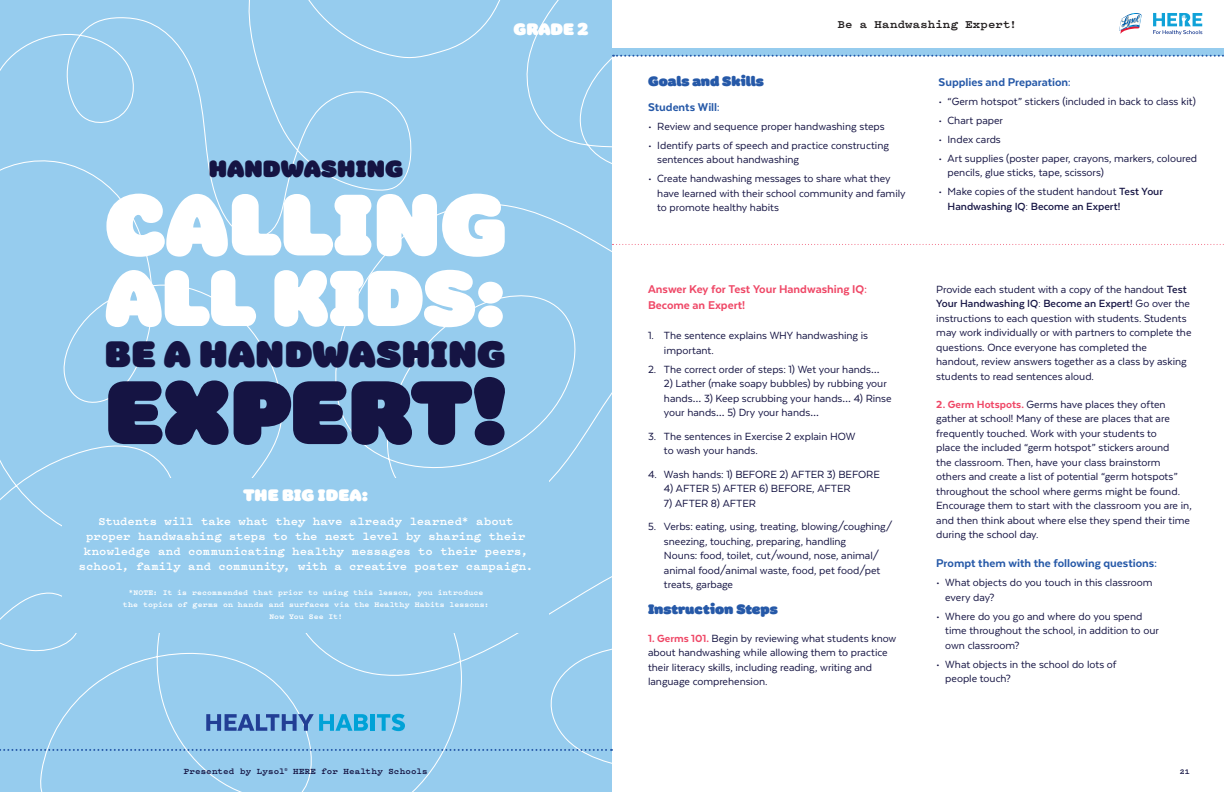
<style>
.page{position:relative;width:1224px;height:792px;background:#fff}
.page>*{position:absolute;margin:0;border:0;box-sizing:border-box;transform-origin:0 0}
.t1{font:91px "Colette Ultra Jumbo";color:#151443}
.t2{font:88px "Colette Ultra Jumbo";letter-spacing:.005em;color:#fff}
.t3{font:80px "Colette Ultra Jumbo";letter-spacing:-.01em;color:#fff}
.t4{font:37.5px "Colette Ultra Jumbo";letter-spacing:.01em;color:#151443}
.t5{font:24px "Colette Ultra Jumbo";letter-spacing:.005em;color:#151443}
.t6{font:17px "Colette Ultra Jumbo";letter-spacing:.005em;color:#fff}
.t7{font:14px "Colette Ultra Jumbo";color:#2659a8}
.t8{font:800 13px "Texta";color:#2659a8}
.t9{font:800 13px/15.6px "Texta";color:#ef4867}
.t10{font:12px/14.5px "Texta";letter-spacing:-.005em;color:#151443}
.t11{font:700 12px/15px "Pitch";letter-spacing:.005em;color:#fff;text-align:center}
.t12{font:700 12px/14.5px "Texta";color:#151443}
.t13{font:700 12px "Pitch";letter-spacing:.015em;color:#231f20}
.t14{font:700 9px "Pitch";letter-spacing:.02em;color:#151443}
.t15{font:700 8px/12px "Pitch";letter-spacing:.02em;color:#fff;text-align:center}
.t16{font:700 8px "Pitch";color:#151443}
.s1{font-weight:800;color:#ef4867}
.s2{font-weight:400}
.s3{font-weight:700}
</style>
<div class="page">
<div style="left:612px;top:48px;width:612px;height:7px;background:#96ccee"></div>
<svg style="left:1119px;top:13px;width:23px;height:21px"></svg>
<svg style="left:1153px;top:13px;width:49px;height:22px"></svg>
<svg style="left:613px;top:55px;width:611px;height:2px"></svg>
<svg style="left:612px;top:244px;width:612px;height:1px"></svg>
<div style="left:0;top:0;width:612px;height:792px;background:#96ccee"></div>
<div style="left:63px;top:478px;width:486px;height:155px;background:#96ccee"></div>
<svg style="left:0;top:749px;width:612px;height:2px"></svg>
<svg style="left:206px;top:714px;width:162px;height:17px"></svg>
<hr style="left:371px;top:714px;width:4px;height:17px;background:#00a2d7">
<svg style="left:377px;top:714px;width:28px;height:17px"></svg>
<h3 class="t5" style="left:209px;top:150px;width:196px">HANDWASHING</h3>
<h3 class="t6" style="left:513px;top:16px;width:77px">GRADE 2</h3>
<h2 class="t2" style="left:105px;top:157px;width:404px">CALLING</h2>
<h3 class="t3" style="left:105px;top:237px;width:404px">ALL KIDS:</h3>
<h3 class="t4" style="left:105px;top:325px;width:402px">BE A HANDWASHING</h3>
<h1 class="t1" style="left:105px;top:343px;width:406px">EXPERT!</h1>
<h3 class="t6" style="left:243px;top:482px;width:127px">THE BIG IDEA:</h3>
<p class="t11" style="left:79px;top:513px;width:456px">Students will take what they have already learned* about proper handwashing steps to the next level by sharing their knowledge and communicating healthy messages to their peers, school, family and community, with a creative poster campaign.</p>
<p class="t15" style="left:123px;top:586px;width:368px">*NOTE: It is recommended that prior to using this lesson, you introduce the topics of germs on hands and surfaces via the Healthy Habits lessons:<br>Now You See It!</p>
<p class="t14" style="left:184px;top:765px;width:245px">Presented by Lysol<sup>®</sup> HERE for Healthy Schools</p>
<p class="t13" style="left:838px;top:16px;width:180px">Be a Handwashing Expert!</p>
<p class="t7" style="left:648px;top:71px;width:117px">Goals and Skills</p>
<p class="t8" style="left:648px;top:100px;width:73px">Students Will:</p>
<p class="t10" style="left:648px;top:119px;width:238px">• Review and sequence proper handwashing steps</p>
<p class="t10" style="left:657px;top:138px;width:233px;text-indent:-9px">• Identify parts of speech and practice constructing sentences about handwashing</p>
<p class="t10" style="left:657px;top:172px;width:250px;text-indent:-9px">• Create handwashing messages to share what they have learned with their school community and family to promote healthy habits</p>
<p class="t9" style="left:648px;top:282px;width:221px">Answer Key for Test Your Handwashing IQ:<br>Become an Expert!</p>
<p class="t10" style="left:664px;top:328px;width:206px;text-indent:-16px">1. The sentence explains WHY handwashing is important.</p>
<p class="t10" style="left:648px;top:362px;width:233px">2. The correct order of steps: 1) Wet your hands…</p>
<p class="t10" style="left:664px;top:376px;width:229px">2) Lather (make soapy bubbles) by rubbing your hands… 3) Keep scrubbing your hands… 4) Rinse your hands… 5) Dry your hands…</p>
<p class="t10" style="left:664px;top:429px;width:193px;text-indent:-16px">3. The sentences in Exercise 2 explain HOW to wash your hands.</p>
<p class="t10" style="left:648px;top:467px;width:233px">4. Wash hands: 1) BEFORE 2) AFTER 3) BEFORE</p>
<p class="t10" style="left:664px;top:481px;width:188px">4) AFTER 5) AFTER 6) BEFORE, AFTER</p>
<p class="t10" style="left:664px;top:496px;width:93px">7) AFTER 8) AFTER</p>
<p class="t10" style="left:664px;top:519px;width:230px;text-indent:-16px">5. Verbs: eating, using, treating, blowing/coughing/ sneezing, touching, preparing, handling<br>Nouns: food, toilet, cut/wound, nose, animal/ animal food/animal waste, food, pet food/pet treats, garbage</p>
<p class="t7" style="left:648px;top:598px;width:131px">Instruction Steps</p>
<p class="t10" style="left:648px;top:631px;width:250px"><span class="s1">1. Germs 101.</span> Begin by reviewing what students know about handwashing while allowing them to practice their literacy skills, including reading, writing and language comprehension.</p>
<p class="t8" style="left:939px;top:75px;width:134px">Supplies and Preparation:</p>
<p class="t10" style="left:939px;top:94px;width:259px">• “Germ hotspot” stickers (included in back to class kit)</p>
<p class="t10" style="left:939px;top:113px;width:66px">• Chart paper</p>
<p class="t10" style="left:939px;top:132px;width:64px">• Index cards</p>
<p class="t10" style="left:948px;top:151px;width:251px;text-indent:-9px">• Art supplies (poster paper, crayons, markers, coloured pencils, glue sticks, tape, scissors)</p>
<p class="t12" style="left:948px;top:184px;width:217px;text-indent:-9px"><span class="s2">• Make copies of the student handout</span> Test Your<br>Handwashing IQ: Become an Expert!</p>
<p class="t10" style="left:936px;top:282px;width:257px">Provide each student with a copy of the handout <span class="s3">Test Your Handwashing IQ: Become an Expert!</span> Go over the instructions to each question with students. Students may work individually or with partners to complete the questions. Once everyone has completed the handout, review answers together as a class by asking students to read sentences aloud.</p>
<p class="t10" style="left:936px;top:397px;width:257px"><span class="s1">2. Germ Hotspots.</span> Germs have places they often gather at school! Many of these are places that are frequently touched. Work with your students to<br>place the included “germ hotspot” stickers around<br>the classroom. Then, have your class brainstorm others and create a list of potential “germ hotspots” throughout the school where germs might be found.<br>Encourage them to start with the classroom you are in, and then think about where else they spend their time during the school day.</p>
<p class="t8" style="left:936px;top:557px;width:222px">Prompt them with the following questions:</p>
<p class="t10" style="left:945px;top:575px;width:209px;text-indent:-9px">• What objects do you touch in this classroom every day?</p>
<p class="t10" style="left:945px;top:609px;width:215px;text-indent:-9px">• Where do you go and where do you spend time throughout the school, in addition to our own classroom?</p>
<p class="t10" style="left:945px;top:657px;width:173px;text-indent:-9px">• What objects in the school do lots of people touch?</p>
<p class="t16" style="left:1180px;top:766px;width:11px">21</p>
</div>
